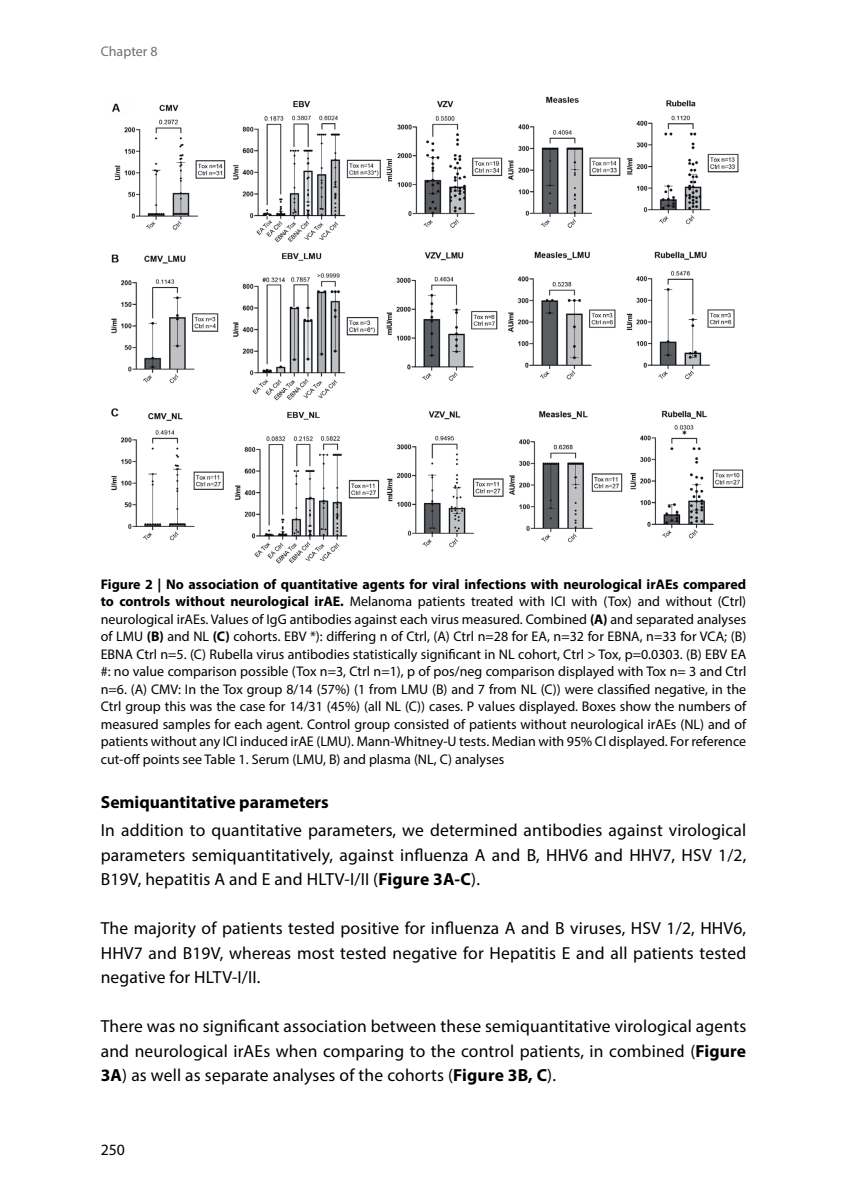
<style>
.page{position:relative;width:847px;height:1194px;background:#fff}
.page>*{position:absolute;margin:0;border:0;box-sizing:border-box;transform-origin:0 0}
.Plat__p{font:17.5px/24.5px "Myriad Pro";letter-spacing:.01em;color:#000;text-align:justify}
.Plat_1e_alinea__p1{font:17.5px/24.5px "Myriad Pro";letter-spacing:.01em;color:#000;text-align:justify}
.Tussenkop_2__h2{font:700 17.5px "Myriad Pro";color:#000}
.t1{font:15.75px "Myriad Pro";color:#000}
.Bijschrift_onder__caption{font:14px/17.5px "Myriad Pro";color:#000;text-align:justify}
.t2{font:14px "Myriad Pro";color:#6f6f6f}
.s1{font-weight:700}
</style>
<div class="page">
<img style="left:111px;top:96px;width:633px;height:468px">
<p class="t2" style="left:101px;top:43px;width:58px">Chapter 8</p>
<p class="Bijschrift_onder__caption" style="left:101px;top:575px;width:646px"><span class="s1">Figure 2 | No association of quantitative agents for viral infections with neurological irAEs compared to controls without neurological irAE.</span> Melanoma patients treated with ICI with (Tox) and without (Ctrl) neurological irAEs. Values of IgG antibodies against each virus measured. Combined <span class="s1">(A)</span> and separated analyses of LMU <span class="s1">(B)</span> and NL <span class="s1">(C)</span> cohorts. EBV *): differing n of Ctrl, (A) Ctrl n=28 for EA, n=32 for EBNA, n=33 for VCA; (B)<br>EBNA Ctrl n=5. (C) Rubella virus antibodies statistically significant in NL cohort, Ctrl &gt; Tox, p=0.0303. (B) EBV EA #: no value comparison possible (Tox n=3, Ctrl n=1), p of pos/neg comparison displayed with Tox n= 3 and Ctrl n=6. (A) CMV: In the Tox group 8/14 (57%) (1 from LMU (B) and 7 from NL (C)) were classified negative, in the Ctrl group this was the case for 14/31 (45%) (all NL (C)) cases. P values displayed. Boxes show the numbers of measured samples for each agent. Control group consisted of patients without neurological irAEs (NL) and of patients without any ICI induced irAE (LMU). Mann-Whitney-U tests. Median with 95% CI displayed. For reference cut-off points see Table 1. Serum (LMU, B) and plasma (NL, C) analyses</p>
<p class="Tussenkop_2__h2" style="left:101px;top:790px;width:229px">Semiquantitative parameters</p>
<p class="Plat_1e_alinea__p1" style="left:101px;top:817px;width:646px">In addition to quantitative parameters, we determined antibodies against virological parameters semiquantitatively, against influenza A and B, HHV6 and HHV7, HSV 1/2, B19V, hepatitis A and E and HLTV-I/II (<span class="s1">Figure 3A-C</span>).</p>
<p class="Plat__p" style="left:101px;top:915px;width:646px">The majority of patients tested positive for influenza A and B viruses, HSV 1/2, HHV6, HHV7 and B19V, whereas most tested negative for Hepatitis E and all patients tested negative for HLTV-I/II.</p>
<p class="Plat__p" style="left:101px;top:1013px;width:646px">There was no significant association between these semiquantitative virological agents and neurological irAEs when comparing to the control patients, in combined (<span class="s1">Figure 3A</span>) as well as separate analyses of the cohorts (<span class="s1">Figure 3B, C</span>).</p>
<p class="t1" style="left:101px;top:1139px;width:26px">250</p>
</div>
